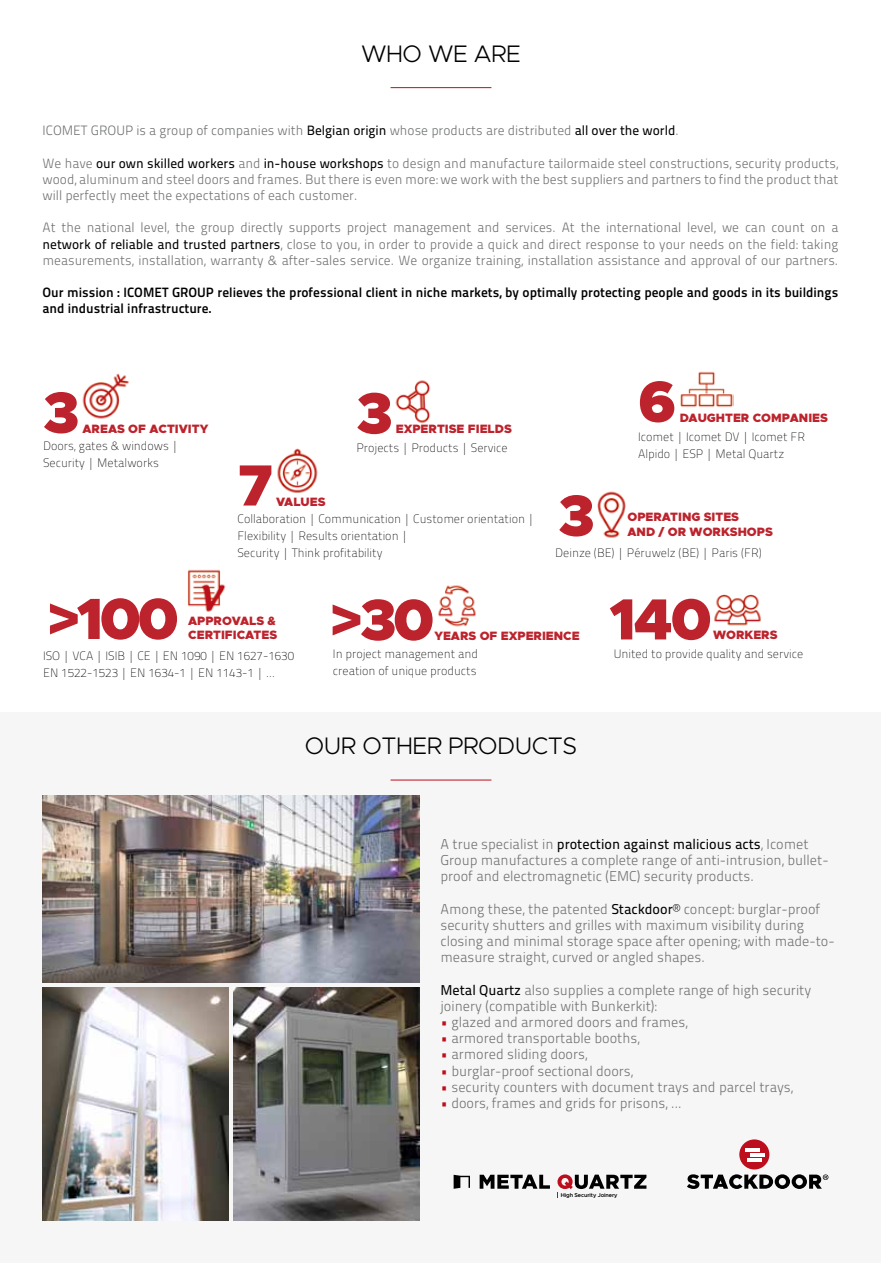
<style>
.page{position:relative;width:881px;height:1263px;background:#fff}
.page>*{position:absolute;margin:0;border:0;box-sizing:border-box;transform-origin:0 0}
.t1{font:900 58.35px "Metropolis";letter-spacing:-.06em;color:#bd232c}
.t2{font:300 24px "Metropolis";letter-spacing:-.02em;color:#000}
.t3{font:14.25px/16.2px "Titillium Maps 26 L 250 wt";color:#707172}
.t4{font:14.25px "Titillium Maps 26 L 500 wt";color:#000}
.t5{font:13.5px/16.2px "Titillium Maps 26 L 250 wt";color:#707172;text-align:justify}
.t6{font:13.5px/16.2px "Titillium Maps 26 L 750 wt";color:#000}
.t7{font:12.15px/17px "Titillium Maps 26 L 1 wt";color:#000}
.t8{font:900 12.15px "Metropolis";color:#bd232c}
.t9{font:600 5.55px "Metropolis";letter-spacing:-.015em;color:#000}
.s1{font-family:"Titillium Maps 26 L 500 wt";color:#000}
.s2{font-family:"Titillium Maps 26 L 250 wt";color:#707172}
.s3{color:#bc0e1d}
</style>
<div class="page">
<div style="left:0;top:712px;width:880px;height:551px;background:#f6f6f6"></div>
<hr style="left:390px;top:87px;width:101px;height:1px;background:#bc0e1d">
<hr style="left:390px;top:780px;width:101px;height:1px;background:#bc0e1d">
<img style="left:680px;top:371px;width:53px;height:37px">
<img style="left:82px;top:373px;width:47px;height:46px">
<img style="left:395px;top:380px;width:36px;height:44px">
<img style="left:714px;top:594px;width:47px;height:32px">
<img style="left:277px;top:448px;width:41px;height:45px">
<img style="left:438px;top:585px;width:38px;height:42px">
<img style="left:597px;top:491px;width:29px;height:47px">
<img style="left:188px;top:569px;width:38px;height:43px">
<svg style="left:687px;top:1174px;width:141px;height:15px"></svg>
<svg style="left:739px;top:1139px;width:30px;height:30px"></svg>
<hr style="left:745px;top:1148px;width:14px;height:3px;background:#fff">
<hr style="left:747px;top:1158px;width:14px;height:3px;background:#fff">
<hr style="left:750px;top:1153px;width:14px;height:3px;background:#fff">
<svg style="left:453px;top:1175px;width:17px;height:14px"></svg>
<svg style="left:479px;top:1174px;width:70px;height:15px"></svg>
<svg style="left:557px;top:1174px;width:89px;height:24px"></svg>
<img style="left:43px;top:988px;width:185px;height:232px">
<img style="left:233px;top:988px;width:186px;height:232px">
<img style="left:42px;top:796px;width:377px;height:186px">
<h2 class="t2" style="left:361px;top:38px;width:161px">WHO WE ARE</h2>
<p class="t5" style="left:43px;top:122px;width:637px">ICOMET GROUP is a group of companies with <span class="s1">Belgian origin</span> whose products are distributed <span class="s1">all over the world</span>.</p>
<p class="t5" style="left:43px;top:154px;width:797px">We have <span class="s1">our own skilled workers</span> and <span class="s1">in-house workshops</span> to design and manufacture tailormaide steel constructions, security products, wood, aluminum and steel doors and frames. But there is even more: we work with the best suppliers and partners to find the product that will perfectly meet the expectations of each customer.</p>
<p class="t5" style="left:43px;top:219px;width:797px">At the national level, the group directly supports project management and services. At the international level, we can count on a <span class="s1">network of reliable and trusted partners</span>, close to you, in order to provide a quick and direct response to your needs on the field: taking measurements, installation, warranty &amp; after-sales service. We organize training, installation assistance and approval of our partners.</p>
<p class="t6" style="left:43px;top:284px;width:797px">Our mission : ICOMET GROUP relieves the professional client in niche markets, by optimally protecting people and goods in its buildings and industrial infrastructure.</p>
<h1 class="t1" style="left:637px;top:364px;width:40px">6</h1>
<h1 class="t1" style="left:43px;top:375px;width:38px">3</h1>
<h1 class="t1" style="left:356px;top:376px;width:38px">3</h1>
<p class="t8" style="left:679px;top:410px;width:150px">DAUGHTER COMPANIES</p>
<p class="t7" style="left:637px;top:428px;width:168px">Icomet | Icomet DV | Icomet FR<br>Alpido | ESP | Metal Quartz</p>
<p class="t8" style="left:82px;top:421px;width:127px">AREAS OF ACTIVITY</p>
<p class="t7" style="left:43px;top:437px;width:137px">Doors, gates &amp; windows |<br>Security | Metalworks</p>
<p class="t8" style="left:395px;top:421px;width:25px">EXPERTISE</p>
<p class="t8" style="left:467px;top:421px;width:36px">FIELDS</p>
<p class="t7" style="left:356px;top:439px;width:153px">Projects | Products | Service</p>
<h1 class="t1" style="left:237px;top:448px;width:37px">7</h1>
<h1 class="t1" style="left:558px;top:478px;width:38px">3</h1>
<p class="t8" style="left:276px;top:493px;width:51px">VALUES</p>
<p class="t7" style="left:237px;top:509px;width:298px">Collaboration | Communication | Customer orientation |<br>Flexibility | Results orientation |<br>Security | Think profitability</p>
<h1 class="t1" style="left:328px;top:582px;width:107px">&gt;30</h1>
<p class="t8" style="left:627px;top:509px;width:9px">OPERATING</p>
<p class="t8" style="left:703px;top:509px;width:8px">SITES</p>
<p class="t8" style="left:627px;top:524px;width:11px">AND</p>
<p class="t8" style="left:658px;top:524px;width:42px">/ OR WORKSHOPS</p>
<p class="t7" style="left:555px;top:544px;width:208px">Deinze (BE) | Péruwelz (BE) | Paris (FR)</p>
<h1 class="t1" style="left:46px;top:581px;width:134px">&gt;100</h1>
<h1 class="t1" style="left:609px;top:582px;width:104px">140</h1>
<p class="t8" style="left:188px;top:612px;width:19px">APPROVA</p>
<p class="t8" style="left:249px;top:612px;width:28px">LS &amp;</p>
<p class="t8" style="left:188px;top:627px;width:9px">CERTIFICATES</p>
<p class="t7" style="left:43px;top:647px;width:252px">ISO | VCA | ISIB | CE | EN 1090 | EN 1627-1630<br>EN 1522-1523 | EN 1634-1 | EN 1143-1 | ...</p>
<p class="t8" style="left:712px;top:627px;width:66px">WORKERS</p>
<p class="t7" style="left:613px;top:644px;width:191px">United to provide quality and service</p>
<p class="t8" style="left:434px;top:628px;width:10px">YEARS</p>
<p class="t8" style="left:479px;top:628px;width:47px">OF EXPERIENCE</p>
<p class="t7" style="left:333px;top:645px;width:146px">In project management and creation of unique products</p>
<h2 class="t2" style="left:305px;top:731px;width:273px">OUR OTHER PRODUCTS</h2>
<p class="t4" style="left:440px;top:833px;width:369px"><span class="s2">A true specialist in</span> protection against malicious acts<span class="s2">, Icomet</span></p>
<p class="t3" style="left:440px;top:851px;width:389px">Group manufactures a complete range of anti-intrusion, bullet&shy;proof and electromagnetic (EMC) security products.</p>
<p class="t3" style="left:440px;top:900px;width:395px">Among these, the patented <span class="s1">Stackdoor®</span> concept: burglar-proof security shutters and grilles with maximum visibility during closing and minimal storage space after opening; with made-to&shy;measure straight, curved or angled shapes.</p>
<p class="t3" style="left:440px;top:981px;width:372px"><span class="s1">Metal Quartz</span> also supplies a complete range of high security joinery (compatible with Bunkerkit):</p>
<p class="t3" style="left:440px;top:1013px;width:249px"><span class="s3">•</span> glazed and armored doors and frames,</p>
<p class="t3" style="left:440px;top:1029px;width:201px"><span class="s3">•</span> armored transportable booths,</p>
<p class="t3" style="left:440px;top:1046px;width:148px"><span class="s3">•</span> armored sliding doors,</p>
<p class="t3" style="left:440px;top:1062px;width:194px"><span class="s3">•</span> burglar-proof sectional doors,</p>
<p class="t3" style="left:440px;top:1078px;width:354px"><span class="s3">•</span> security counters with document trays and parcel trays,</p>
<p class="t3" style="left:440px;top:1094px;width:243px"><span class="s3">•</span> doors, frames and grids for prisons, ...</p>
<p class="t9" style="left:560px;top:1192px;width:58px">High Security Joinery</p>
</div>
